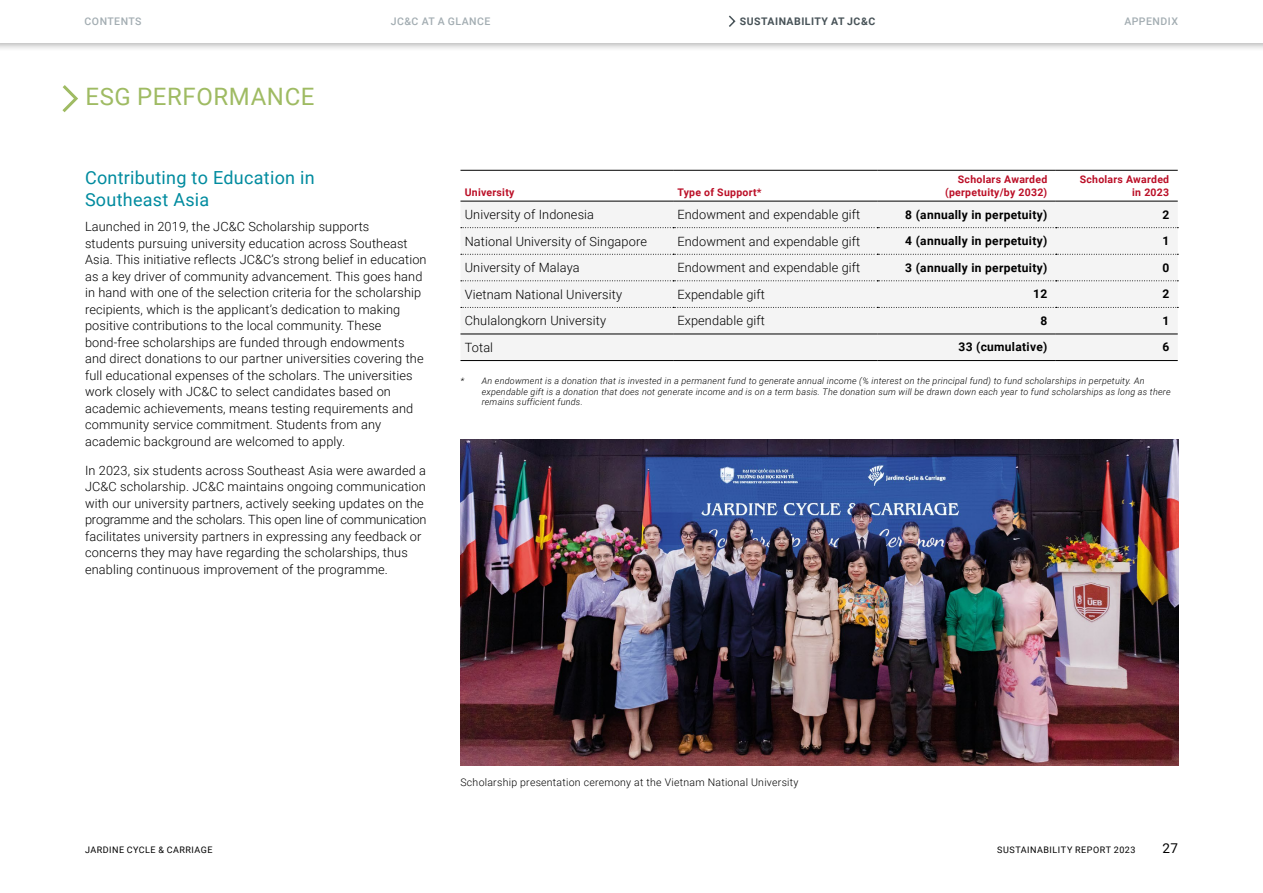
<style>
.page{position:relative;width:1263px;height:893px;background:#fff}
.page>*{position:absolute;margin:0;border:0;box-sizing:border-box;transform-origin:0 0}
.t1{font:24px "Roboto";letter-spacing:.025em;color:#9fbb63}
.t2{font:18px/22.5px "Roboto";letter-spacing:.015em;color:#008b9f}
.t3{font:13.5px "Roboto";color:#000}
.t4{font:300 12.75px/16.5px "Roboto";letter-spacing:.01em;color:#000}
.t5{font:700 12px "Roboto";letter-spacing:.025em;color:#000}
.t6{font:700 10.5px/12.8px "Roboto";letter-spacing:.025em;color:#bb0f27;text-align:right}
.t7{font:300 10.5px "Roboto";letter-spacing:.025em;color:#000}
.t8{font:500 10.5px "Roboto";letter-spacing:.045em;color:#a3adb2}
.t9{font:700 10.5px "Roboto";letter-spacing:.045em;color:#485358}
.t10{font:italic 300 9px/10.5px "Roboto";letter-spacing:.025em;color:#000}
.t11{font:9px "Roboto";letter-spacing:.06em;color:#000}
</style>
<div class="page">
<svg style="left:62px;top:85px;width:16px;height:28px"></svg>
<img style="left:461px;top:439px;width:717px;height:326px">
<div style="left:460px;top:202px;width:718px;height:132px;background:#f4f4f4"></div>
<div style="left:461px;top:335px;width:716px;height:25px;background:#f4f4f4"></div>
<hr style="left:460px;top:170px;width:213px;height:1px;background:#000">
<hr style="left:673px;top:170px;width:204px;height:1px;background:#000">
<hr style="left:877px;top:170px;width:179px;height:1px;background:#000">
<hr style="left:1056px;top:170px;width:122px;height:1px;background:#000">
<hr style="left:460px;top:201px;width:213px;height:1px;background:#000">
<hr style="left:673px;top:201px;width:204px;height:1px;background:#000">
<hr style="left:877px;top:201px;width:179px;height:1px;background:#000">
<hr style="left:1056px;top:201px;width:122px;height:1px;background:#000">
<svg style="left:461px;top:227px;width:717px;height:1px"></svg>
<svg style="left:461px;top:254px;width:717px;height:1px"></svg>
<svg style="left:461px;top:280px;width:717px;height:1px"></svg>
<svg style="left:461px;top:307px;width:717px;height:1px"></svg>
<hr style="left:460px;top:334px;width:213px;height:1px;background:#000">
<hr style="left:673px;top:334px;width:204px;height:1px;background:#000">
<hr style="left:877px;top:334px;width:179px;height:1px;background:#000">
<hr style="left:1056px;top:334px;width:122px;height:1px;background:#000">
<hr style="left:460px;top:360px;width:213px;height:1px;background:#000">
<hr style="left:673px;top:360px;width:204px;height:1px;background:#000">
<hr style="left:877px;top:360px;width:179px;height:1px;background:#000">
<hr style="left:1056px;top:360px;width:122px;height:1px;background:#000">
<div style="left:0;top:0;width:1263px;height:52px;background:#000;opacity:.3"></div>
<div style="left:0;top:0;width:1263px;height:43px;background:#fff"></div>
<svg style="left:729px;top:15px;width:7px;height:12px"></svg>
<p class="t8" style="left:85px;top:14px;width:58px">CONTENTS</p>
<p class="t8" style="left:391px;top:14px;width:101px">JC&amp;C AT A GLANCE</p>
<p class="t9" style="left:740px;top:14px;width:137px">SUSTAINABILITY AT JC&amp;C</p>
<p class="t8" style="left:1124px;top:14px;width:55px">APPENDIX</p>
<h1 class="t1" style="left:85px;top:79px;width:231px">ESG PERFORMANCE</h1>
<h2 class="t2" style="left:85px;top:165px;width:231px">Contributing to Education in<br>Southeast Asia</h2>
<p class="t4" style="left:85px;top:218px;width:343px">Launched in 2019, the JC&amp;C Scholarship supports<br>students pursuing university education across Southeast Asia. This initiative reflects JC&amp;C’s strong belief in education as a key driver of community advancement. This goes hand in hand with one of the selection criteria for the scholarship recipients, which is the applicant’s dedication to making positive contributions to the local community. These bond-free scholarships are funded through endowments and direct donations to our partner universities covering the full educational expenses of the scholars. The universities work closely with JC&amp;C to select candidates based on academic achievements, means testing requirements and community service commitment. Students from any academic background are welcomed to apply.</p>
<p class="t4" style="left:85px;top:462px;width:343px">In 2023, six students across Southeast Asia were awarded a JC&amp;C scholarship. JC&amp;C maintains ongoing communication with our university partners, actively seeking updates on the programme and the scholars. This open line of communication facilitates university partners in expressing any feedback or concerns they may have regarding the scholarships, thus enabling continuous improvement of the programme.</p>
<p class="t6" style="left:465px;top:185px;width:51px">University</p>
<p class="t6" style="left:677px;top:185px;width:86px">Type of Support*</p>
<p class="t6" style="left:945px;top:173px;width:104px">Scholars Awarded (perpetuity/by 2032)</p>
<p class="t6" style="left:1080px;top:173px;width:91px">Scholars Awarded in 2023</p>
<p class="t4" style="left:465px;top:206px;width:131px">University of Indonesia</p>
<p class="t4" style="left:677px;top:206px;width:184px">Endowment and expendable gift</p>
<p class="t5" style="left:905px;top:206px;width:144px">8 (annually in perpetuity)</p>
<p class="t5" style="left:1162px;top:206px;width:8px">2</p>
<p class="t4" style="left:465px;top:232px;width:184px">National University of Singapore</p>
<p class="t4" style="left:677px;top:232px;width:184px">Endowment and expendable gift</p>
<p class="t5" style="left:905px;top:232px;width:144px">4 (annually in perpetuity)</p>
<p class="t5" style="left:1162px;top:232px;width:8px">1</p>
<p class="t4" style="left:465px;top:259px;width:116px">University of Malaya</p>
<p class="t4" style="left:677px;top:259px;width:184px">Endowment and expendable gift</p>
<p class="t5" style="left:905px;top:259px;width:144px">3 (annually in perpetuity)</p>
<p class="t5" style="left:1162px;top:259px;width:8px">0</p>
<p class="t4" style="left:465px;top:286px;width:159px">Vietnam National University</p>
<p class="t4" style="left:677px;top:286px;width:89px">Expendable gift</p>
<p class="t5" style="left:1033px;top:286px;width:16px">12</p>
<p class="t5" style="left:1162px;top:286px;width:8px">2</p>
<p class="t4" style="left:465px;top:312px;width:143px">Chulalongkorn University</p>
<p class="t4" style="left:677px;top:312px;width:89px">Expendable gift</p>
<p class="t5" style="left:1040px;top:312px;width:8px">8</p>
<p class="t5" style="left:1162px;top:312px;width:8px">1</p>
<p class="t4" style="left:465px;top:339px;width:30px">Total</p>
<p class="t5" style="left:958px;top:339px;width:90px">33 (cumulative)</p>
<p class="t5" style="left:1162px;top:339px;width:8px">6</p>
<p class="t10" style="left:482px;top:375px;width:690px;text-indent:-21px">* An endowment is a donation that is invested in a permanent fund to generate annual income (% interest on the principal fund) to fund scholarships in perpetuity. An expendable gift is a donation that does not generate income and is on a term basis. The donation sum will be drawn down each year to fund scholarships as long as there remains sufficient funds.</p>
<p class="t7" style="left:460px;top:775px;width:339px">Scholarship presentation ceremony at the Vietnam National University</p>
<p class="t11" style="left:85px;top:844px;width:129px">JARDINE CYCLE &amp; CARRIAGE</p>
<p class="t11" style="left:997px;top:844px;width:140px">SUSTAINABILITY REPORT 2023</p>
<p class="t3" style="left:1162px;top:839px;width:17px">27</p>
</div>
